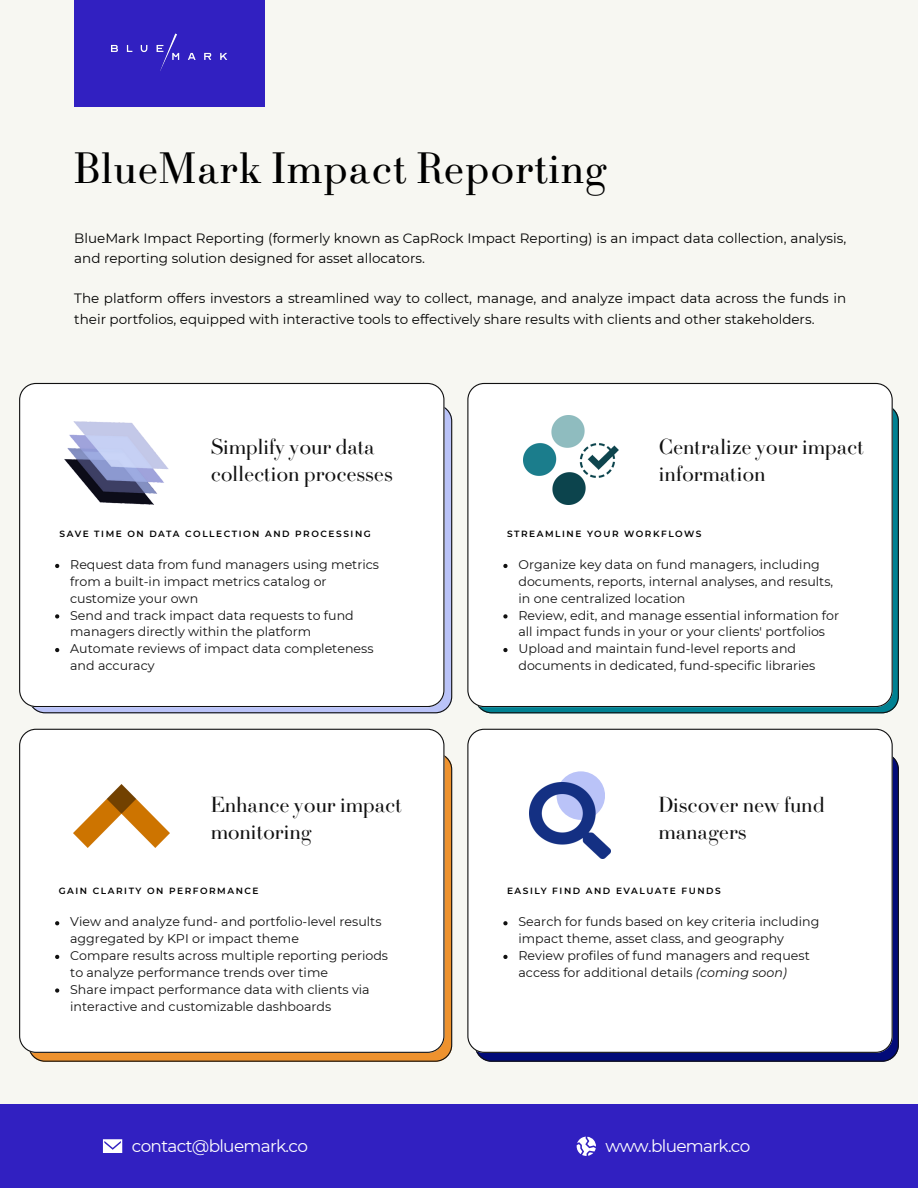
<style>
.page{position:relative;width:918px;height:1188px;background:#f7f7f2}
.page>*{position:absolute;margin:0;border:0;box-sizing:border-box;transform-origin:0 0}
.t1{font:45.6px "Didot LP Regular";color:#000}
.t2{font:22.65px/27px "Didot LP Display";color:#111}
.t3{font:16.95px "Montserrat";letter-spacing:-.04em;color:#fff}
.t4{font:13.5px/20.2px "Montserrat";color:#000}
.t5{font:12.6px/16.8px "Montserrat";color:#111}
.t6{font:600 9px "Montserrat";letter-spacing:.17em;color:#000}
.s1{font-style:italic}
</style>
<div class="page">
<div style="left:74px;top:0;width:191px;height:107px;background:#3120c1"></div>
<img style="left:111px;top:33px;width:117px;height:38px">
<svg style="left:30px;top:755px;width:422px;height:307px;background:#ce8331"></svg>
<div style="left:19px;top:729px;width:425px;height:324px;background:#fff"></div>
<svg style="left:476px;top:756px;width:423px;height:306px;background:#0b126d"></svg>
<div style="left:467px;top:729px;width:426px;height:324px;background:#fff"></div>
<img style="left:74px;top:785px;width:95px;height:63px">
<div style="left:557px;top:771px;width:48px;height:49px;background:#bac3f8;border-radius:50%"></div>
<img style="left:530px;top:782px;width:81px;height:77px">
<svg style="left:32px;top:407px;width:420px;height:306px;background:#a3aad5"></svg>
<div style="left:19px;top:383px;width:425px;height:324px;background:#fff"></div>
<svg style="left:478px;top:408px;width:421px;height:305px;background:#0b7381"></svg>
<div style="left:467px;top:383px;width:426px;height:324px;background:#fff"></div>
<img style="left:65px;top:422px;width:103px;height:83px">
<img style="left:523px;top:416px;width:96px;height:89px">
<svg style="left:55px;top:564px;width:4px;height:4px"></svg>
<svg style="left:55px;top:614px;width:4px;height:5px"></svg>
<svg style="left:55px;top:648px;width:4px;height:4px"></svg>
<svg style="left:503px;top:564px;width:5px;height:4px"></svg>
<svg style="left:503px;top:614px;width:5px;height:5px"></svg>
<svg style="left:503px;top:648px;width:5px;height:4px"></svg>
<svg style="left:55px;top:921px;width:4px;height:4px"></svg>
<svg style="left:55px;top:955px;width:4px;height:4px"></svg>
<svg style="left:55px;top:988px;width:4px;height:5px"></svg>
<svg style="left:503px;top:921px;width:5px;height:4px"></svg>
<svg style="left:503px;top:955px;width:5px;height:4px"></svg>
<div style="left:0;top:1104px;width:918px;height:84px;background:#3120c1"></div>
<svg style="left:103px;top:1139px;width:19px;height:14px"></svg>
<svg style="left:577px;top:1137px;width:19px;height:19px"></svg>
<p class="t1" style="left:74px;top:142px;width:536px">BlueMark Impact Reporting</p>
<h1 class="t4" style="left:74px;top:228px;width:773px">BlueMark Impact Reporting (formerly known as CapRock Impact Reporting) is an impact data collection, analysis, and reporting solution designed for asset allocators.</h1>
<h4 class="t4" style="left:74px;top:288px;width:773px">The platform offers investors a streamlined way to collect, manage, and analyze impact data across the funds in their portfolios, equipped with interactive tools to effectively share results with clients and other stakeholders.</h4>
<h4 class="t2" style="left:211px;top:436px;width:183px">Simplify your data collection processes</h4>
<p class="t6" style="left:60px;top:528px;width:313px">SAVE TIME ON DATA COLLECTION AND PROCESSING</p>
<p class="t5" style="left:70px;top:556px;width:310px">Request data from fund managers using metrics from a built-in impact metrics catalog or customize your own</p>
<h2 class="t5" style="left:70px;top:607px;width:285px">Send and track impact data requests to fund managers directly within the platform</h2>
<p class="t5" style="left:70px;top:640px;width:305px">Automate reviews of impact data completeness and accuracy</p>
<p class="t2" style="left:211px;top:793px;width:193px">Enhance your impact monitoring</p>
<h2 class="t6" style="left:59px;top:886px;width:201px">GAIN CLARITY ON PERFORMANCE</h2>
<p class="t5" style="left:70px;top:914px;width:313px">View and analyze fund- and portfolio-level results aggregated by KPI or impact theme</p>
<p class="t5" style="left:70px;top:947px;width:319px">Compare results across multiple reporting periods to analyze performance trends over time</p>
<p class="t5" style="left:70px;top:981px;width:301px">Share impact performance data with clients via interactive and customizable dashboards</p>
<p class="t2" style="left:659px;top:436px;width:206px">Centralize your impact information</p>
<p class="t6" style="left:507px;top:528px;width:196px">STREAMLINE YOUR WORKFLOWS</p>
<p class="t5" style="left:518px;top:556px;width:316px">Organize key data on fund managers, including documents, reports, internal analyses, and results, in one centralized location</p>
<p class="t5" style="left:518px;top:607px;width:322px">Review, edit, and manage essential information for all impact funds in your or your clients' portfolios</p>
<h2 class="t5" style="left:518px;top:640px;width:298px">Upload and maintain fund-level reports and documents in dedicated, fund-specific libraries</h2>
<p class="t2" style="left:659px;top:793px;width:167px">Discover new fund managers</p>
<p class="t6" style="left:507px;top:886px;width:215px">EASILY FIND AND EVALUATE FUNDS</p>
<p class="t5" style="left:518px;top:914px;width:302px">Search for funds based on key criteria including impact theme, asset class, and geography</p>
<p class="t5" style="left:518px;top:947px;width:293px">Review profiles of fund managers and request access for additional details <span class="s1">(coming soon)</span></p>
<h2 class="t3" style="left:132px;top:1135px;width:178px">contact@bluemark.co</h2>
<p class="t3" style="left:606px;top:1135px;width:146px">www.bluemark.co</p>
</div>
